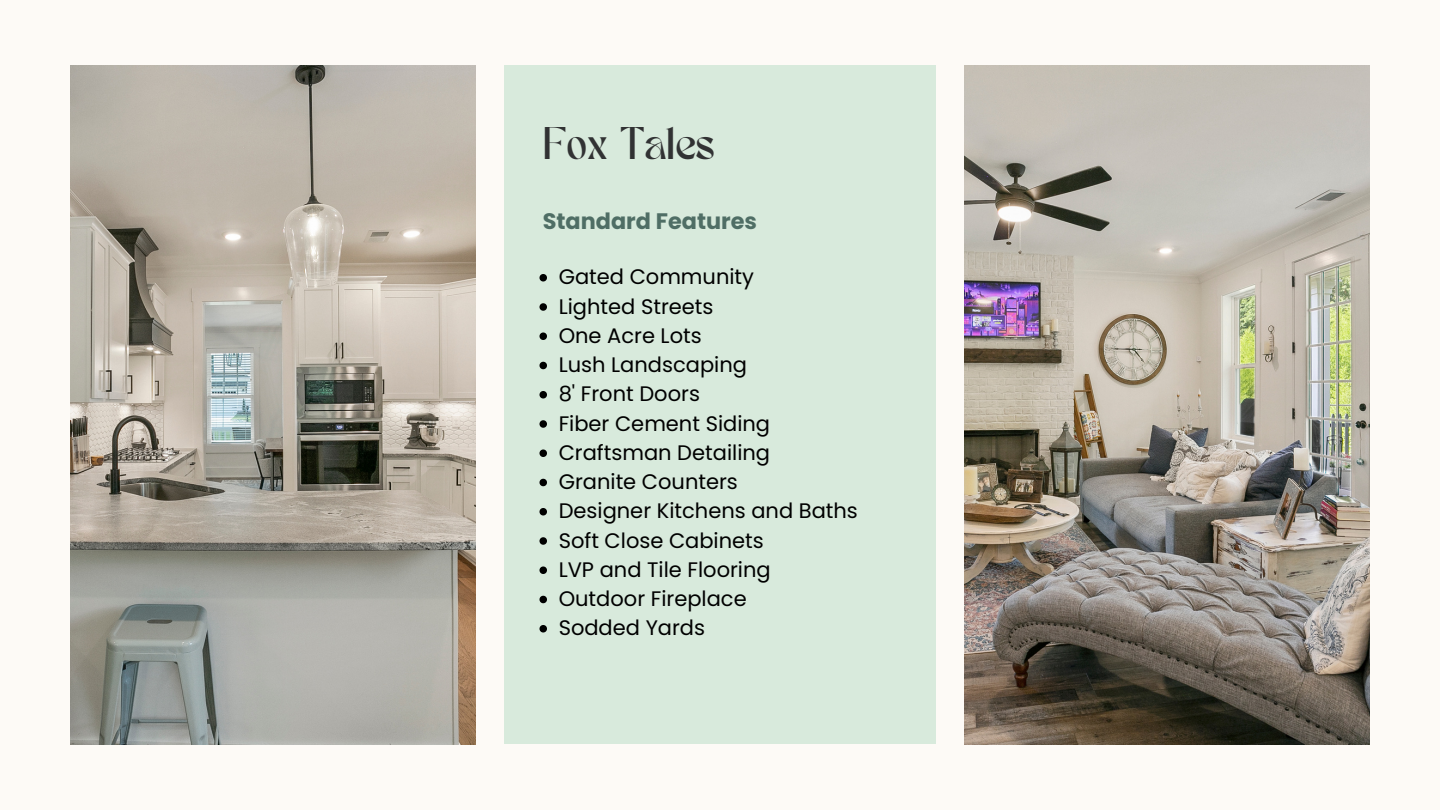
<style>
.page{position:relative;width:1440px;height:810px;background:#fdfaf6}
.page>*{position:absolute;margin:0;border:0;box-sizing:border-box;transform-origin:0 0}
.t1{font:32px "TAN MERINGUE";color:#313233}
.t2{font:700 22.4px "Poppins";color:#4f6e65}
.t3{font:21px "Poppins";color:#000}
</style>
<div class="page">
<img style="left:70px;top:65px;width:405px;height:680px">
<img style="left:965px;top:65px;width:405px;height:680px">
<div style="left:504px;top:65px;width:432px;height:679px;background:#d4e9da"></div>
<svg style="left:539px;top:274px;width:8px;height:7px"></svg>
<svg style="left:539px;top:303px;width:8px;height:8px"></svg>
<svg style="left:539px;top:332px;width:8px;height:8px"></svg>
<svg style="left:539px;top:362px;width:8px;height:7px"></svg>
<svg style="left:539px;top:391px;width:8px;height:7px"></svg>
<svg style="left:539px;top:420px;width:8px;height:8px"></svg>
<svg style="left:539px;top:449px;width:8px;height:8px"></svg>
<svg style="left:539px;top:479px;width:8px;height:7px"></svg>
<svg style="left:539px;top:508px;width:8px;height:7px"></svg>
<svg style="left:539px;top:537px;width:8px;height:8px"></svg>
<svg style="left:539px;top:566px;width:8px;height:8px"></svg>
<svg style="left:539px;top:596px;width:8px;height:7px"></svg>
<svg style="left:539px;top:625px;width:8px;height:7px"></svg>
<p class="t1" style="left:543px;top:126px;width:173px">Fox Tales</p>
<p class="t2" style="left:543px;top:205px;width:216px">Standard Features</p>
<p class="t3" style="left:559px;top:262px;width:197px">Gated Community</p>
<p class="t3" style="left:559px;top:292px;width:156px">Lighted Streets</p>
<p class="t3" style="left:559px;top:321px;width:145px">One Acre Lots</p>
<p class="t3" style="left:559px;top:350px;width:190px">Lush Landscaping</p>
<p class="t3" style="left:559px;top:379px;width:143px">8' Front Doors</p>
<p class="t3" style="left:559px;top:409px;width:213px">Fiber Cement Siding</p>
<p class="t3" style="left:559px;top:438px;width:213px">Craftsman Detailing</p>
<p class="t3" style="left:559px;top:467px;width:181px">Granite Counters</p>
<p class="t3" style="left:559px;top:496px;width:301px">Designer Kitchens and Baths</p>
<p class="t3" style="left:559px;top:526px;width:207px">Soft Close Cabinets</p>
<p class="t3" style="left:559px;top:555px;width:214px">LVP and Tile Flooring</p>
<p class="t3" style="left:559px;top:584px;width:190px">Outdoor Fireplace</p>
<p class="t3" style="left:559px;top:613px;width:148px">Sodded Yards</p>
</div>
